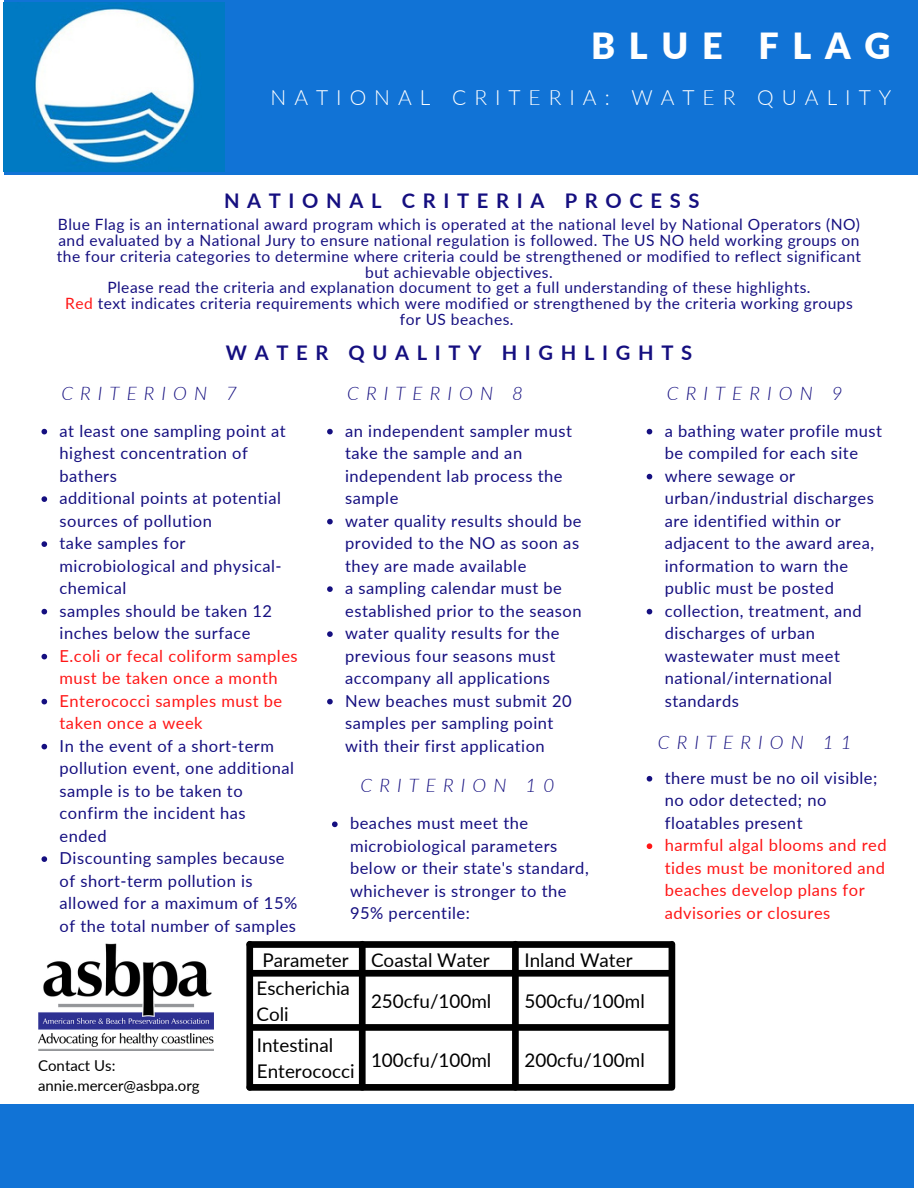
<style>
.page{position:relative;width:918px;height:1188px;background:#fff}
.page>*{position:absolute;margin:0;border:0;box-sizing:border-box;transform-origin:0 0}
.t1{font:900 36px "Lato";letter-spacing:.38em;color:#fff}
.t2{font:300 21px "Lato";letter-spacing:.38em;color:#fff}
.t3{font:700 20.1px "Lato";letter-spacing:.38em;color:#150f80}
.t4{font:18.9px "Lato";color:#000}
.t5{font:italic 300 18.75px "Lato";letter-spacing:.38em;color:#150f80}
.t6{font:16.5px/22.5px "Lato";letter-spacing:.03em;color:#150f80}
.t7{font:16.5px/22.5px "Lato";letter-spacing:.03em;color:#ff1616}
.t8{font:15.6px/15.8px "Lato";letter-spacing:.03em;color:#150f80;text-align:center}
.t9{font:15px "Lato";color:#000}
.s1{color:#ff1616}
</style>
<div class="page">
<img style="left:38px;top:943px;width:176px;height:107px">
<div style="left:4px;top:0;width:914px;height:174px;background:#1173d6"></div>
<img style="left:4px;top:2px;width:220px;height:170px">
<svg style="left:42px;top:429px;width:5px;height:5px"></svg>
<svg style="left:42px;top:496px;width:5px;height:6px"></svg>
<svg style="left:42px;top:541px;width:5px;height:6px"></svg>
<svg style="left:42px;top:609px;width:5px;height:5px"></svg>
<svg style="left:42px;top:654px;width:5px;height:5px"></svg>
<svg style="left:42px;top:699px;width:5px;height:5px"></svg>
<svg style="left:42px;top:744px;width:5px;height:5px"></svg>
<svg style="left:42px;top:856px;width:5px;height:6px"></svg>
<svg style="left:327px;top:429px;width:6px;height:5px"></svg>
<svg style="left:327px;top:519px;width:6px;height:5px"></svg>
<svg style="left:327px;top:586px;width:6px;height:6px"></svg>
<svg style="left:327px;top:631px;width:6px;height:6px"></svg>
<svg style="left:327px;top:699px;width:6px;height:5px"></svg>
<svg style="left:647px;top:429px;width:5px;height:5px"></svg>
<svg style="left:647px;top:474px;width:5px;height:5px"></svg>
<svg style="left:647px;top:609px;width:5px;height:5px"></svg>
<svg style="left:332px;top:822px;width:6px;height:5px"></svg>
<div style="left:0;top:1104px;width:914px;height:84px;background:#1173d6"></div>
<div style="left:250px;top:941px;width:420px;height:7px;background:#000"></div>
<div style="left:250px;top:1084px;width:420px;height:7px;background:#000"></div>
<div style="left:669px;top:944px;width:6px;height:143px;background:#000"></div>
<div style="left:246px;top:944px;width:7px;height:143px;background:#000"></div>
<div style="left:359px;top:944px;width:7px;height:143px;background:#000"></div>
<div style="left:512px;top:944px;width:7px;height:143px;background:#000"></div>
<div style="left:252px;top:970px;width:420px;height:7px;background:#000"></div>
<div style="left:252px;top:1024px;width:420px;height:7px;background:#000"></div>
<svg style="left:647px;top:776px;width:5px;height:6px"></svg>
<svg style="left:647px;top:843px;width:5px;height:6px"></svg>
<p class="t1" style="left:591px;top:24px;width:301px">BLUE FLAG</p>
<p class="t2" style="left:271px;top:85px;width:622px">NATIONAL CRITERIA: WATER QUALITY</p>
<p class="t3" style="left:224px;top:188px;width:477px">NATIONAL CRITERIA PROCESS</p>
<p class="t8" style="left:57px;top:216px;width:806px">Blue Flag is an international award program which is operated at the national level by National Operators (NO) and evaluated by a National Jury to ensure national regulation is followed. The US NO held working groups on the four criteria categories to determine where criteria could be strengthened or modified to reflect significant but achievable objectives.</p>
<p class="t8" style="left:107px;top:279px;width:705px">Please read the criteria and explanation document to get a full understanding of these highlights.</p>
<p class="t8" style="left:65px;top:295px;width:789px"><span class="s1">Red</span> text indicates criteria requirements which were modified or strengthened by the criteria working groups for US beaches.</p>
<p class="t3" style="left:226px;top:340px;width:468px">WATER QUALITY HIGHLIGHTS</p>
<p class="t5" style="left:61px;top:382px;width:177px">CRITERION 7</p>
<p class="t6" style="left:60px;top:419px;width:228px">at least one sampling point at highest concentration of bathers</p>
<p class="t6" style="left:60px;top:487px;width:223px">additional points at potential sources of pollution</p>
<p class="t6" style="left:60px;top:532px;width:224px">take samples for microbiological and physical&shy;chemical</p>
<p class="t6" style="left:60px;top:599px;width:214px">samples should be taken 12 inches below the surface</p>
<p class="t7" style="left:60px;top:644px;width:240px">E.coli or fecal coliform samples must be taken once a month</p>
<p class="t7" style="left:60px;top:689px;width:224px">Enterococci samples must be taken once a week</p>
<p class="t6" style="left:60px;top:734px;width:236px">In the event of a short-term pollution event, one additional sample is to be taken to confirm the incident has ended</p>
<p class="t6" style="left:60px;top:847px;width:239px">Discounting samples because of short-term pollution is allowed for a maximum of 15% of the total number of samples</p>
<p class="t5" style="left:347px;top:382px;width:177px">CRITERION 8</p>
<p class="t5" style="left:667px;top:382px;width:177px">CRITERION 9</p>
<p class="t6" style="left:345px;top:419px;width:228px">an independent sampler must take the sample and an independent lab process the sample</p>
<p class="t6" style="left:345px;top:509px;width:238px">water quality results should be provided to the NO as soon as they are made available</p>
<p class="t6" style="left:345px;top:577px;width:238px">a sampling calendar must be established prior to the season</p>
<p class="t6" style="left:345px;top:622px;width:216px">water quality results for the previous four seasons must accompany all applications</p>
<p class="t6" style="left:345px;top:689px;width:228px">New beaches must submit 20 samples per sampling point with their first application</p>
<p class="t5" style="left:361px;top:774px;width:195px">CRITERION 10</p>
<p class="t6" style="left:350px;top:812px;width:240px">beaches must meet the microbiological parameters below or their state's standard, whichever is stronger to the<br>95% percentile:</p>
<p class="t6" style="left:665px;top:419px;width:219px">a bathing water profile must be compiled for each site</p>
<p class="t6" style="left:665px;top:464px;width:211px">where sewage or urban/industrial discharges are identified within or adjacent to the award area, information to warn the public must be posted</p>
<p class="t6" style="left:665px;top:599px;width:199px">collection, treatment, and discharges of urban wastewater must meet national/international standards</p>
<p class="t5" style="left:658px;top:730px;width:195px">CRITERION 11</p>
<p class="t6" style="left:665px;top:766px;width:214px">there must be no oil visible; no odor detected; no floatables present</p>
<p class="t7" style="left:665px;top:834px;width:223px">harmful algal blooms and red tides must be monitored and beaches develop plans for advisories or closures</p>
<p class="t9" style="left:38px;top:1056px;width:79px">Contact Us:</p>
<p class="t9" style="left:38px;top:1076px;width:163px">annie.mercer@asbpa.org</p>
<p class="t4" style="left:263px;top:948px;width:88px">Parameter</p>
<p class="t4" style="left:371px;top:948px;width:120px">Coastal Water</p>
<p class="t4" style="left:524px;top:948px;width:110px">Inland Water</p>
<p class="t4" style="left:257px;top:976px;width:95px">Escherichia</p>
<p class="t4" style="left:257px;top:1002px;width:34px">Coli</p>
<p class="t4" style="left:257px;top:1034px;width:78px">Intestinal</p>
<p class="t4" style="left:257px;top:1060px;width:99px">Enterococci</p>
<p class="t4" style="left:371px;top:989px;width:122px">250cfu/100ml</p>
<p class="t4" style="left:524px;top:989px;width:122px">500cfu/100ml</p>
<p class="t4" style="left:371px;top:1049px;width:122px">100cfu/100ml</p>
<p class="t4" style="left:524px;top:1049px;width:122px">200cfu/100ml</p>
</div>
